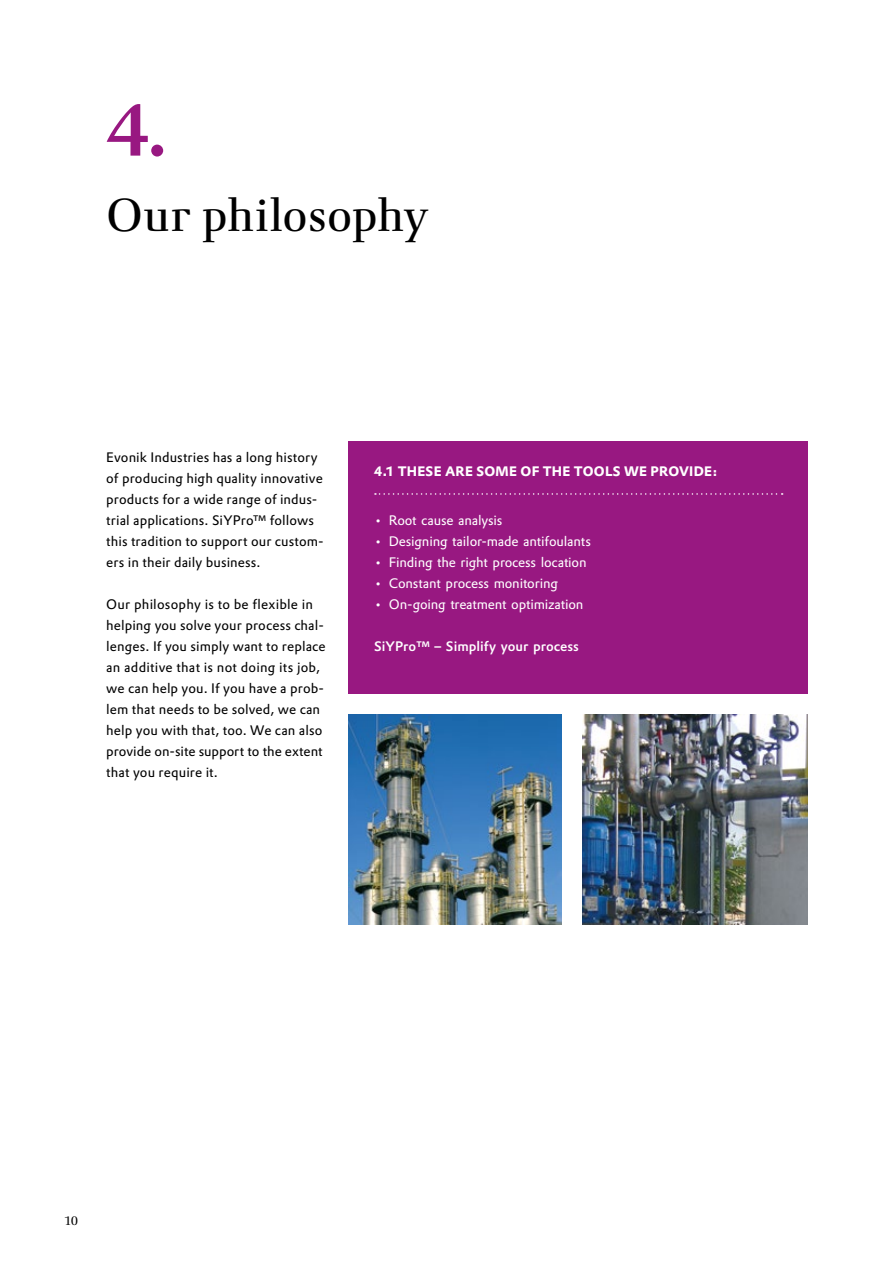
<style>
.page{position:relative;width:893px;height:1263px;background:#fff}
.page>*{position:absolute;margin:0;border:0;box-sizing:border-box;transform-origin:0 0}
.t1{font:500 72px "Evonik Antares";color:#981881}
.t2{font:45px "Evonik Antares";letter-spacing:-.02em;color:#000}
.t3{font:13.5px/21px "Evonik Prokyon";letter-spacing:.01em;color:#000}
.t4{font:13.5px "Evonik Prokyon";letter-spacing:-.01em;color:#fff}
.t5{font:700 13.5px "Evonik Prokyon";letter-spacing:.015em;color:#fff}
.t6{font:500 13.5px "Evonik Prokyon";color:#fff}
.t7{font:12px "Evonik Antares";color:#000}
</style>
<div class="page">
<div style="left:349px;top:441px;width:459px;height:252px;background:#981881"></div>
<svg style="left:375px;top:493px;width:408px;height:2px"></svg>
<img style="left:583px;top:714px;width:225px;height:210px">
<img style="left:349px;top:714px;width:212px;height:210px">
<h1 class="t1" style="left:106px;top:67px;width:62px">4.</h1>
<h2 class="t2" style="left:106px;top:179px;width:324px">Our philosophy</h2>
<p class="t3" style="left:106px;top:446px;width:219px">Evonik Industries has a long history of producing high quality innovative products for a wide range of indus&shy;trial applications. SiYPro™ follows this tradition to support our custom&shy;ers in their daily business.</p>
<p class="t3" style="left:106px;top:593px;width:221px">Our philosophy is to be flexible in helping you solve your process chal&shy;lenges. If you simply want to replace an additive that is not doing its job, we can help you. If you have a prob&shy;lem that needs to be solved, we can help you with that, too. We can also provide on-site support to the extent that you require it.</p>
<p class="t5" style="left:374px;top:460px;width:345px">4.1 THESE ARE SOME OF THE TOOLS WE PROVIDE:</p>
<p class="t4" style="left:374px;top:510px;width:130px">• Root cause analysis</p>
<p class="t4" style="left:374px;top:531px;width:218px">• Designing tailor-made antifoulants</p>
<p class="t4" style="left:374px;top:552px;width:214px">• Finding the right process location</p>
<p class="t4" style="left:374px;top:573px;width:185px">• Constant process monitoring</p>
<p class="t4" style="left:374px;top:594px;width:211px">• On-going treatment optimization</p>
<p class="t6" style="left:374px;top:636px;width:206px">SiYPro™ – Simplify your process</p>
<p class="t7" style="left:64px;top:1211px;width:16px">10</p>
</div>
